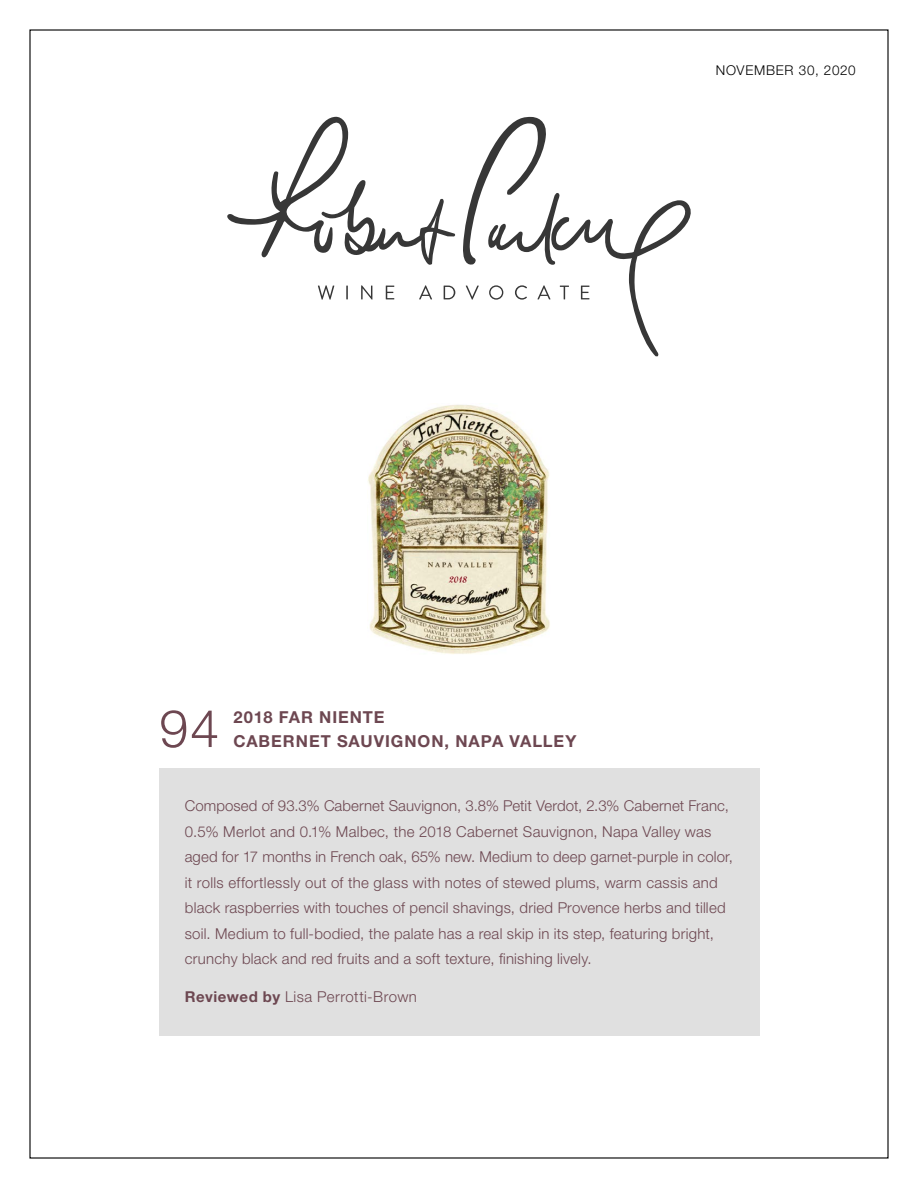
<style>
.page{position:relative;width:918px;height:1188px;background:#fff}
.page>*{position:absolute;margin:0;border:0;box-sizing:border-box;transform-origin:0 0}
.t1{font:300 52.05px "Helvetica Neue LT Std";color:#6d4751}
.t2{font:700 16.5px/24px "Helvetica Neue LT Std";letter-spacing:.055em;color:#6d4751}
.t3{font:300 15px/25.5px "Helvetica Neue LT Std";letter-spacing:.015em;color:#6d4751}
.t4{font:300 13.5px "Helvetica Neue LT Std";letter-spacing:.05em;color:#000}
.s1{font-weight:700}
</style>
<div class="page">
<img style="left:368px;top:404px;width:182px;height:250px">
<div style="left:159px;top:768px;width:600px;height:268px;background:#e0e0e0"></div>
<svg style="left:227px;top:116px;width:229px;height:149px"></svg>
<svg style="left:318px;top:285px;width:16px;height:15px"></svg>
<svg style="left:346px;top:286px;width:2px;height:13px"></svg>
<svg style="left:361px;top:285px;width:11px;height:15px"></svg>
<svg style="left:386px;top:286px;width:8px;height:13px"></svg>
<svg style="left:419px;top:285px;width:13px;height:14px"></svg>
<svg style="left:444px;top:286px;width:11px;height:13px"></svg>
<svg style="left:463px;top:117px;width:228px;height:240px"></svg>
<p class="t4" style="left:716px;top:62px;width:142px">NOVEMBER 30, 2020</p>
<h1 class="t1" style="left:159px;top:697px;width:61px">94</h1>
<p class="t2" style="left:234px;top:705px;width:344px">2018 FAR NIENTE<br>CABERNET SAUVIGNON, NAPA VALLEY</p>
<p class="t3" style="left:185px;top:793px;width:550px">Composed of 93.3% Cabernet Sauvignon, 3.8% Petit Verdot, 2.3% Cabernet Franc, 0.5% Merlot and 0.1% Malbec, the 2018 Cabernet Sauvignon, Napa Valley was aged for 17 months in French oak, 65% new. Medium to deep garnet-purple in color, it rolls effortlessly out of the glass with notes of stewed plums, warm cassis and black raspberries with touches of pencil shavings, dried Provence herbs and tilled soil. Medium to full-bodied, the palate has a real skip in its step, featuring bright, crunchy black and red fruits and a soft texture, finishing lively.</p>
<p class="t3" style="left:185px;top:984px;width:234px"><span class="s1">Reviewed by</span> Lisa Perrotti-Brown</p>
</div>
